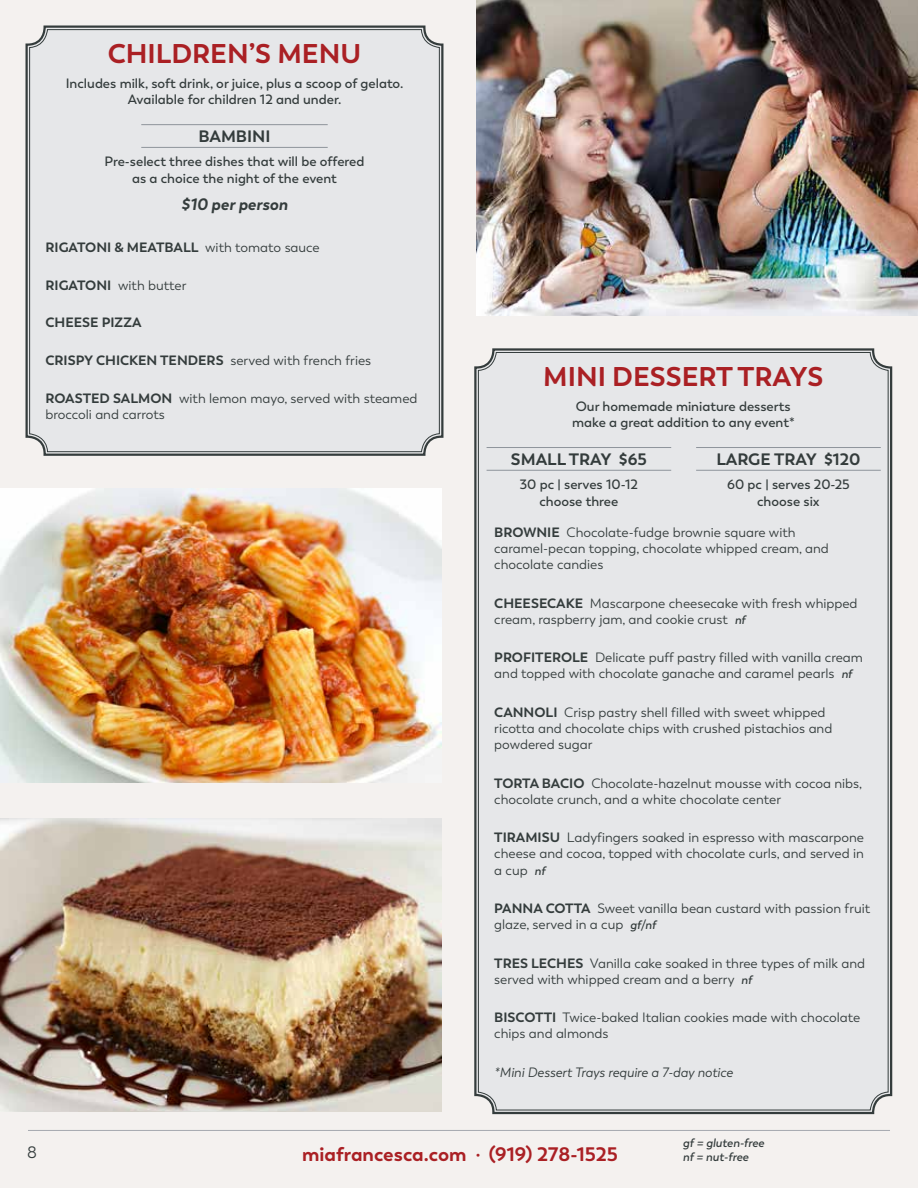
<style>
.page{position:relative;width:918px;height:1188px;background:#f4f1ef}
.page>*{position:absolute;margin:0;border:0;box-sizing:border-box;transform-origin:0 0}
.t1{font:700 27px "Boston";color:#aa2024}
.t2{font:700 19.5px "Boston";color:#aa2024}
.t3{font:700 16.5px "Boston";color:#343c3c}
.t4{font:italic 700 16.5px "Boston";color:#343c3c}
.t5{font:16.5px "Boston";color:#343c3c}
.t6{font:13.5px/16.2px "Boston";color:#343c3c}
.t7{font:600 13.5px/16.2px "Boston";color:#343c3c;text-align:center}
.t8{font:700 13.5px "Boston";color:#343c3c}
.t9{font:italic 13.5px "Boston";color:#343c3c}
.t10{font:italic 600 12px "Boston";color:#343c3c}
.s1{font-weight:400}
.s2{font-weight:700}
.s3{font-weight:600;font-style:italic;font-size:12px}
.s4{font-family:"Aleo";font-weight:400}
</style>
<div class="page">
<hr style="left:28px;top:1130px;width:862px;height:1px;background:#a5a9af">
<img style="left:0;top:489px;width:441px;height:294px">
<img style="left:0;top:818px;width:441px;height:294px">
<img style="left:477px;top:0;width:441px;height:315px">
<div style="left:474px;top:348px;width:419px;height:767px;background:#e6e7e9"></div>
<hr style="left:487px;top:470px;width:184px;height:1px;background:#8e949b">
<hr style="left:487px;top:447px;width:184px;height:1px;background:#8e949b">
<hr style="left:696px;top:470px;width:185px;height:1px;background:#8e949b">
<hr style="left:696px;top:447px;width:185px;height:1px;background:#8e949b">
<div style="left:25px;top:25px;width:419px;height:431px;background:#e6e7e9"></div>
<hr style="left:141px;top:147px;width:187px;height:1px;background:#8e949b">
<hr style="left:141px;top:124px;width:187px;height:1px;background:#8e949b">
<h1 class="t1" style="left:108px;top:37px;width:255px">CHILDREN’S MENU</h1>
<p class="t7" style="left:66px;top:75px;width:339px">Includes milk, soft drink, or juice, plus a scoop of gelato.<br>Available for children 12 and under.</p>
<p class="t3" style="left:198px;top:126px;width:74px">BAMBINI</p>
<p class="t7" style="left:104px;top:154px;width:262px">Pre-select three dishes that will be offered as a choice the night of the event</p>
<p class="t4" style="left:181px;top:194px;width:108px">$10 per person</p>
<p class="t8" style="left:45px;top:239px;width:276px">RIGATONI &amp; MEATBALL <span class="s1">with tomato sauce</span></p>
<p class="t6" style="left:45px;top:277px;width:143px"><span class="s2">RIGATONI</span> with butter</p>
<p class="t8" style="left:45px;top:314px;width:97px">CHEESE PIZZA</p>
<p class="t6" style="left:45px;top:353px;width:327px"><span class="s2">CRISPY CHICKEN TENDERS</span> served with french fries</p>
<p class="t6" style="left:45px;top:390px;width:374px"><span class="s2">ROASTED SALMON</span> with lemon mayo, served with steamed broccoli and carrots</p>
<h1 class="t1" style="left:543px;top:360px;width:282px">MINI DESSERT TRAYS</h1>
<p class="t7" style="left:572px;top:398px;width:224px;text-align:left">Our homemade miniature desserts make a great addition to any event*</p>
<p class="t3" style="left:511px;top:449px;width:137px">SMALL TRAY $65</p>
<p class="t7" style="left:520px;top:477px;width:120px">30 pc | serves 10-12 choose three</p>
<p class="t3" style="left:716px;top:449px;width:146px">LARGE TRAY $120</p>
<p class="t7" style="left:727px;top:477px;width:124px">60 pc | serves 20-25 choose six</p>
<p class="t6" style="left:494px;top:524px;width:336px"><span class="s2">BROWNIE</span> Chocolate-fudge brownie square with caramel-pecan topping, chocolate whipped cream, and chocolate candies</p>
<p class="t6" style="left:494px;top:595px;width:365px"><span class="s2">CHEESECAKE</span> Mascarpone cheesecake with fresh whipped cream, raspberry jam, and cookie crust <span class="s3">nf</span></p>
<p class="t6" style="left:494px;top:650px;width:370px"><span class="s2">PROFITEROLE</span> Delicate puff pastry filled with vanilla cream and topped with chocolate ganache and caramel pearls <span class="s3">nf</span></p>
<p class="t6" style="left:494px;top:704px;width:340px"><span class="s2">CANNOLI</span> Crisp pastry shell filled with sweet whipped ricotta and chocolate chips with crushed pistachios and powdered sugar</p>
<p class="t6" style="left:494px;top:775px;width:369px"><span class="s2">TORTA BACIO</span> Chocolate-hazelnut mousse with cocoa nibs, chocolate crunch, and a white chocolate center</p>
<p class="t6" style="left:494px;top:830px;width:371px;text-align:justify"><span class="s2">TIRAMISU</span> Ladyfingers soaked in espresso with mascarpone cheese and cocoa, topped with chocolate curls, and served in a cup <span class="s3">nf</span></p>
<p class="t6" style="left:494px;top:900px;width:378px"><span class="s2">PANNA COTTA</span> Sweet vanilla bean custard with passion fruit glaze, served in a cup <span class="s3">gf/nf</span></p>
<p class="t6" style="left:494px;top:955px;width:372px"><span class="s2">TRES LECHES</span> Vanilla cake soaked in three types of milk and served with whipped cream and a berry <span class="s3">nf</span></p>
<p class="t6" style="left:494px;top:1010px;width:368px"><span class="s2">BISCOTTI</span> Twice-baked Italian cookies made with chocolate chips and almonds</p>
<p class="t9" style="left:494px;top:1064px;width:240px">*Mini Dessert Trays require a 7-day notice</p>
<p class="t10" style="left:683px;top:1135px;width:83px">gf = gluten-free</p>
<p class="t5" style="left:27px;top:1143px;width:11px">8</p>
<h2 class="t2" style="left:302px;top:1142px;width:317px">miafrancesca.com <span class="s4">·</span> (919) 278-1525</h2>
<p class="t10" style="left:683px;top:1150px;width:67px">nf = nut-free</p>
</div>
